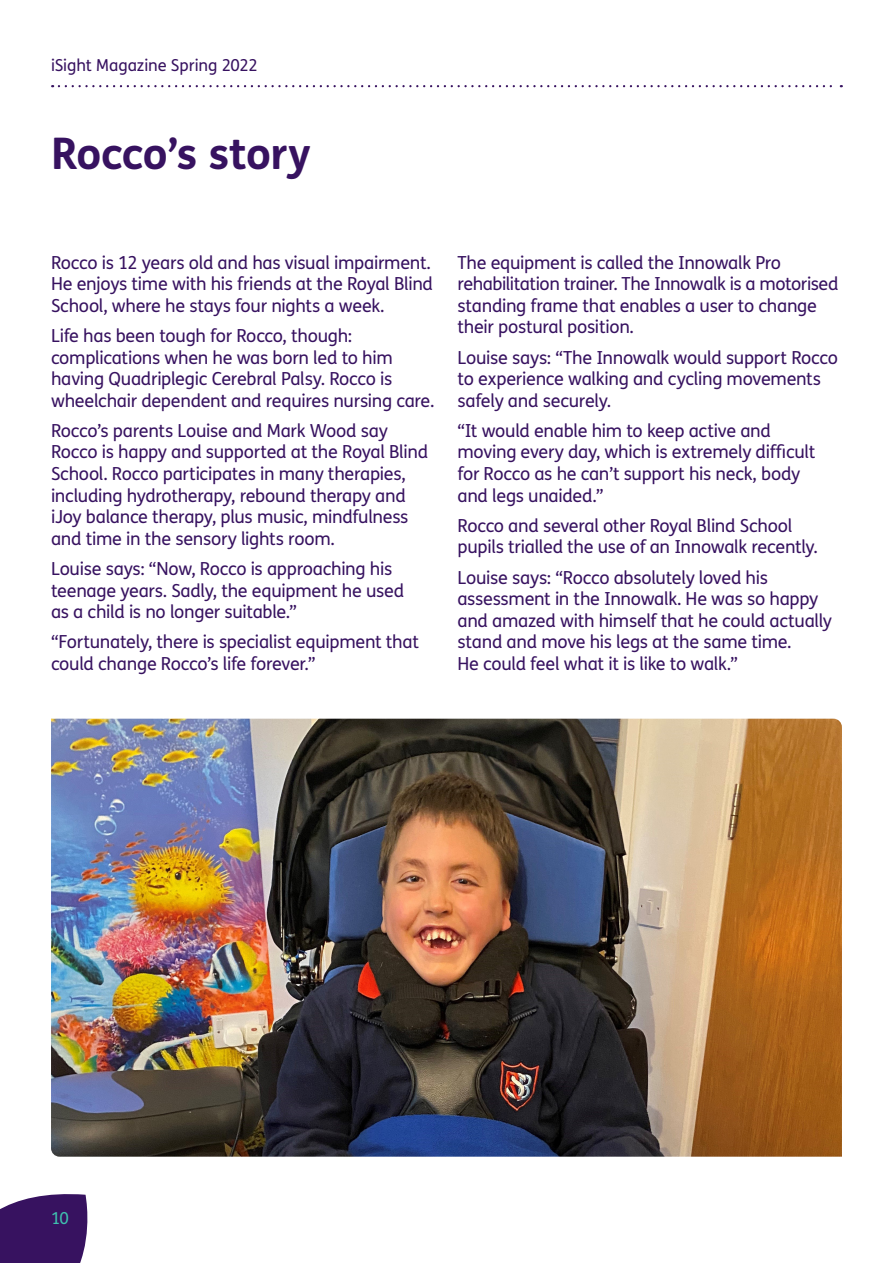
<style>
.page{position:relative;width:893px;height:1263px;background:#fff}
.page>*{position:absolute;margin:0;border:0;box-sizing:border-box;transform-origin:0 0}
.t1{font:700 43.5px "FS Me";letter-spacing:-.015em;color:#371260}
.t2{font:18px/21.6px "FS Me";letter-spacing:-.02em;color:#371260}
.t3{font:16.5px "FS Me";letter-spacing:-.005em;color:#371260}
.t4{font:16.5px "FS Me";color:#3fbfae}
</style>
<div class="page">
<svg style="left:0;top:1194px;width:88px;height:69px;background:#47256c"></svg>
<svg style="left:59px;top:85px;width:783px;height:2px"></svg>
<img style="left:51px;top:719px;width:791px;height:438px">
<p class="t3" style="left:51px;top:53px;width:208px">iSight Magazine Spring 2022</p>
<p class="t1" style="left:51px;top:120px;width:262px">Rocco’s story</p>
<p class="t2" style="left:51px;top:251px;width:384px">Rocco is 12 years old and has visual impairment.<br>He enjoys time with his friends at the Royal Blind<br>School, where he stays four nights a week.</p>
<p class="t2" style="left:51px;top:324px;width:385px">Life has been tough for Rocco, though: complications when he was born led to him having Quadriplegic Cerebral Palsy. Rocco is wheelchair dependent and requires nursing care.</p>
<p class="t2" style="left:51px;top:419px;width:379px">Rocco’s parents Louise and Mark Wood say Rocco is happy and supported at the Royal Blind School. Rocco participates in many therapies, including hydrotherapy, rebound therapy and iJoy balance therapy, plus music, mindfulness and time in the sensory lights room.</p>
<p class="t2" style="left:51px;top:557px;width:355px">Louise says: “Now, Rocco is approaching his teenage years. Sadly, the equipment he used as a child is no longer suitable.”</p>
<p class="t2" style="left:51px;top:631px;width:370px">“Fortunately, there is specialist equipment that could change Rocco’s life forever.”</p>
<p class="t2" style="left:457px;top:251px;width:382px">The equipment is called the Innowalk Pro rehabilitation trainer. The Innowalk is a motorised standing frame that enables a user to change their postural position.</p>
<p class="t2" style="left:457px;top:346px;width:382px">Louise says: “The Innowalk would support Rocco to experience walking and cycling movements safely and securely.</p>
<p class="t2" style="left:457px;top:419px;width:359px">“It would enable him to keep active and moving every day, which is extremely difficult for Rocco as he can’t support his neck, body and legs unaided.”</p>
<p class="t2" style="left:457px;top:514px;width:362px">Rocco and several other Royal Blind School pupils trialled the use of an Innowalk recently.</p>
<p class="t2" style="left:457px;top:566px;width:376px">Louise says: “Rocco absolutely loved his assessment in the Innowalk. He was so happy and amazed with himself that he could actually stand and move his legs at the same time.<br>He could feel what it is like to walk.”</p>
<p class="t4" style="left:51px;top:1207px;width:20px">10</p>
</div>
